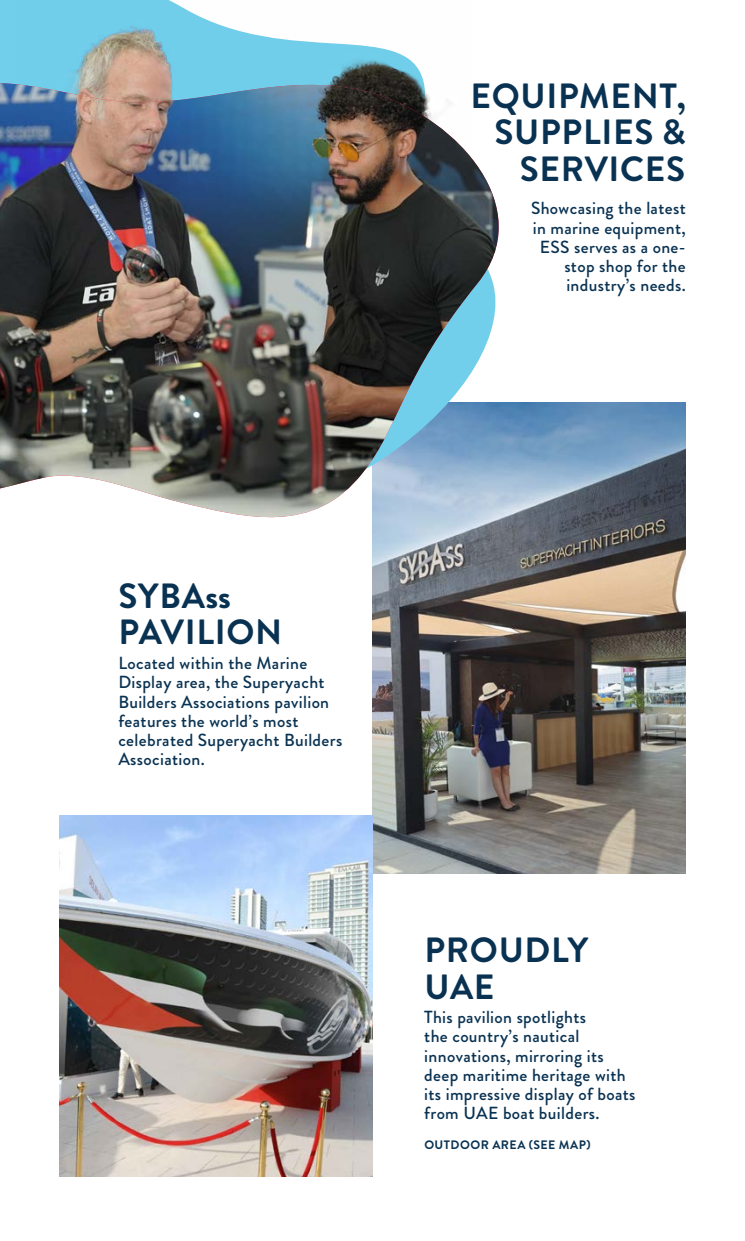
<style>
.page{position:relative;width:745px;height:1241px;background:#fff}
.page>*{position:absolute;margin:0;border:0;box-sizing:border-box;transform-origin:0 0}
.t1{font:700 35px/36.9px "Brandon Grotesque";letter-spacing:.02em;color:#093252}
.t2{font:500 17.5px/19.2px "Brandon Grotesque";letter-spacing:.02em;color:#093252}
.t3{font:700 12.25px "Brandon Grotesque";letter-spacing:.04em;color:#093252}
</style>
<div class="page">
<img style="left:372px;top:402px;width:313px;height:471px">
<img style="left:18px;top:0;width:382px;height:54px">
<svg style="left:0;top:54px;width:537px;height:481px"></svg>
<img style="left:0;top:78px;width:517px;height:448px">
<img style="left:59px;top:815px;width:313px;height:361px">
<h1 class="t1" style="left:470px;top:77px;width:217px;text-align:right">EQUIPMENT,<br>SUPPLIES &amp;<br>SERVICES</h1>
<p class="t2" style="left:530px;top:199px;width:156px;text-align:right">Showcasing the latest in marine equipment,<br>ESS serves as a one&shy;stop shop for the industry’s needs.</p>
<h1 class="t1" style="left:118px;top:577px;width:165px">SYBAss<br>PAVILION</h1>
<p class="t2" style="left:118px;top:653px;width:225px">Located within the Marine<br>Display area, the Superyacht<br>Builders Associations pavilion features the world’s most celebrated Superyacht Builders<br>Association.</p>
<h1 class="t1" style="left:424px;top:931px;width:165px">PROUDLY<br>UAE</h1>
<p class="t2" style="left:424px;top:1007px;width:213px">This pavilion spotlights<br>the country’s nautical innovations, mirroring its deep maritime heritage with its impressive display of boats from UAE boat builders.</p>
<p class="t3" style="left:424px;top:1136px;width:167px">OUTDOOR AREA (SEE MAP)</p>
</div>
